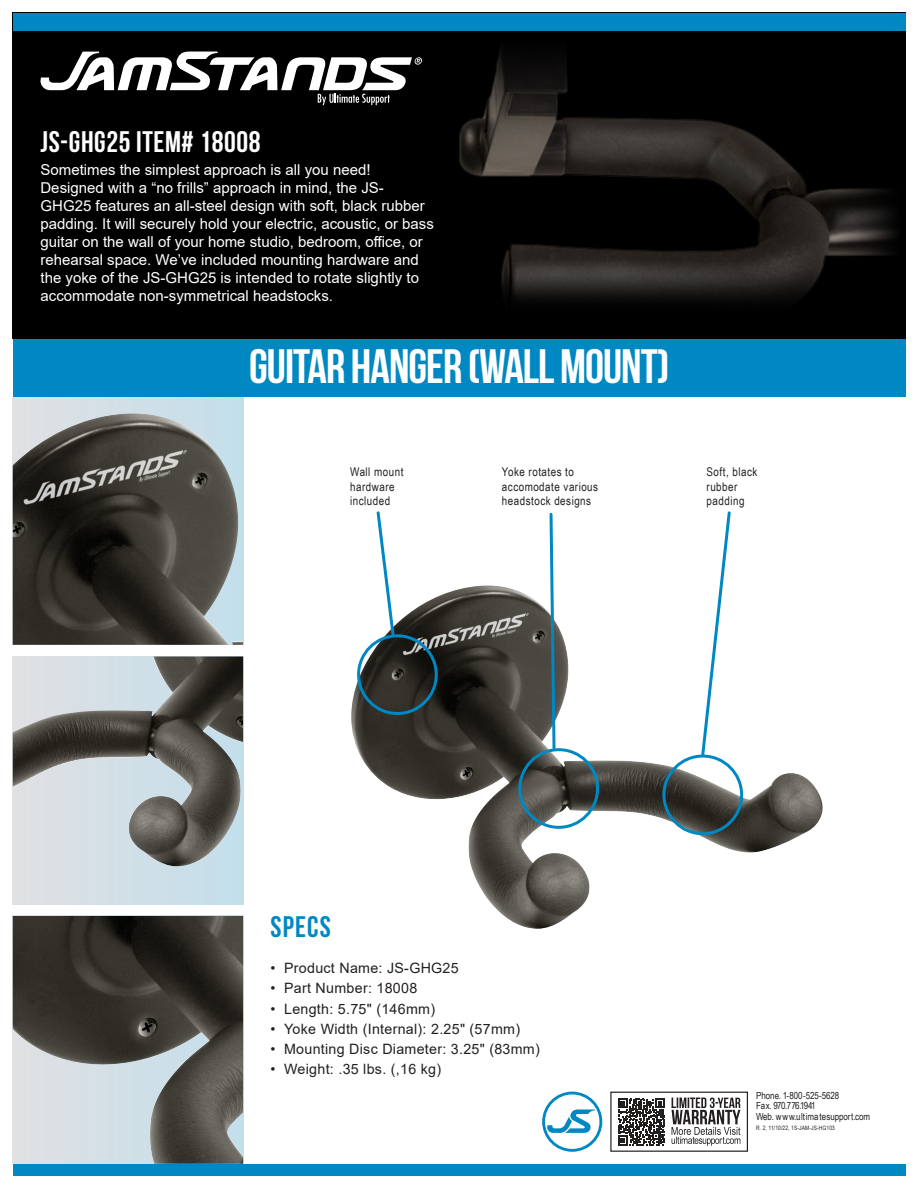
<style>
.page{position:relative;width:918px;height:1188px;background:#fff}
.page>*{position:absolute;margin:0;border:0;box-sizing:border-box;transform-origin:0 0}
.t1{font:700 48px "Bebas Neue";letter-spacing:-.02em;color:#fff}
.t2{font:700 29.55px "Bebas Neue";letter-spacing:.02em;color:#fff}
.t3{font:700 29.55px "Bebas Neue";letter-spacing:.04em;color:#0088c3}
.t4{font:15px/18px "Arial";color:#fff}
.t5{font:14.25px "Arial";letter-spacing:.02em;color:#231f20}
.t6{font:12px/14.4px "Arial Narrow";letter-spacing:.04em;color:#231f20}
.t7{font:9.75px/10.5px "Arial Narrow";color:#231f20}
.t8{font:6px "Arial Narrow";letter-spacing:.02em;color:#231f20}
</style>
<div class="page">
<img style="left:351px;top:586px;width:472px;height:343px">
<div style="left:13px;top:657px;width:230px;height:247px;background:linear-gradient(to right,#e0e0e2,#c3deec)"></div>
<img style="left:13px;top:657px;width:230px;height:209px">
<img style="left:13px;top:916px;width:230px;height:248px">
<div style="left:13px;top:397px;width:230px;height:248px;background:linear-gradient(to right,#e0e0e2,#c3deec)"></div>
<img style="left:13px;top:413px;width:230px;height:232px">
<div style="left:662px;top:755px;width:81px;height:80px;border:3px solid #0088c3;border-radius:50%"></div>
<div style="left:518px;top:748px;width:81px;height:81px;border:3px solid #0088c3;border-radius:50%"></div>
<div style="left:357px;top:634px;width:81px;height:81px;border:3px solid #0088c3;border-radius:50%"></div>
<svg style="left:375px;top:511px;width:21px;height:127px"></svg>
<svg style="left:548px;top:512px;width:9px;height:239px"></svg>
<svg style="left:699px;top:511px;width:34px;height:247px"></svg>
<div style="left:13px;top:338px;width:892px;height:59px;background:#0088c3"></div>
<img style="left:13px;top:31px;width:892px;height:307px">
<div style="left:13px;top:13px;width:892px;height:18px;background:#0088c3"></div>
<svg style="left:40px;top:52px;width:382px;height:53px"></svg>
<svg style="left:542px;top:1092px;width:60px;height:60px"></svg>
<div style="left:610px;top:1092px;width:138px;height:60px;border:1px solid #231f20"></div>
<svg style="left:618px;top:1098px;width:47px;height:47px"></svg>
<svg style="left:672px;top:1098px;width:68px;height:48px"></svg>
<div style="left:13px;top:1164px;width:892px;height:11px;background:#0088c3"></div>
<p class="t2" style="left:40px;top:126px;width:221px">JS-GHG25 ITEM# 18008</p>
<p class="t4" style="left:40px;top:161px;width:395px">Sometimes the simplest approach is all you need!<br>Designed with a “no frills” approach in mind, the JS-GHG25 features an all-steel design with soft, black rubber padding. It will securely hold your electric, acoustic, or bass guitar on the wall of your home studio, bedroom, office, or rehearsal space. We’ve included mounting hardware and the yoke of the JS-GHG25 is intended to rotate slightly to accommodate non-symmetrical headstocks.</p>
<p class="t1" style="left:249px;top:341px;width:422px">GUITAR HANGER (WALL MOUNT)</p>
<p class="t6" style="left:350px;top:465px;width:55px">Wall mount hardware included</p>
<p class="t6" style="left:502px;top:465px;width:98px">Yoke rotates to accomodate various headstock designs</p>
<p class="t6" style="left:707px;top:465px;width:52px">Soft, black rubber padding</p>
<p class="t3" style="left:271px;top:911px;width:62px">SPECS</p>
<p class="t5" style="left:271px;top:959px;width:190px">• Product Name: JS-GHG25</p>
<p class="t5" style="left:271px;top:979px;width:148px">• Part Number: 18008</p>
<p class="t5" style="left:271px;top:999px;width:166px">• Length: 5.75" (146mm)</p>
<p class="t5" style="left:271px;top:1019px;width:251px">• Yoke Width (Internal): 2.25" (57mm)</p>
<p class="t5" style="left:271px;top:1039px;width:271px">• Mounting Disc Diameter: 3.25" (83mm)</p>
<p class="t5" style="left:271px;top:1059px;width:172px">• Weight: .35 lbs. (,16 kg)</p>
<p class="t7" style="left:756px;top:1090px;width:116px">Phone. 1-800-525-5628<br>Fax. 970.776.1941<br>Web. www.ultimatesupport.com</p>
<p class="t8" style="left:756px;top:1124px;width:80px">R. 2, 11/10/22, 1S-JAM-JS-HG103</p>
</div>
